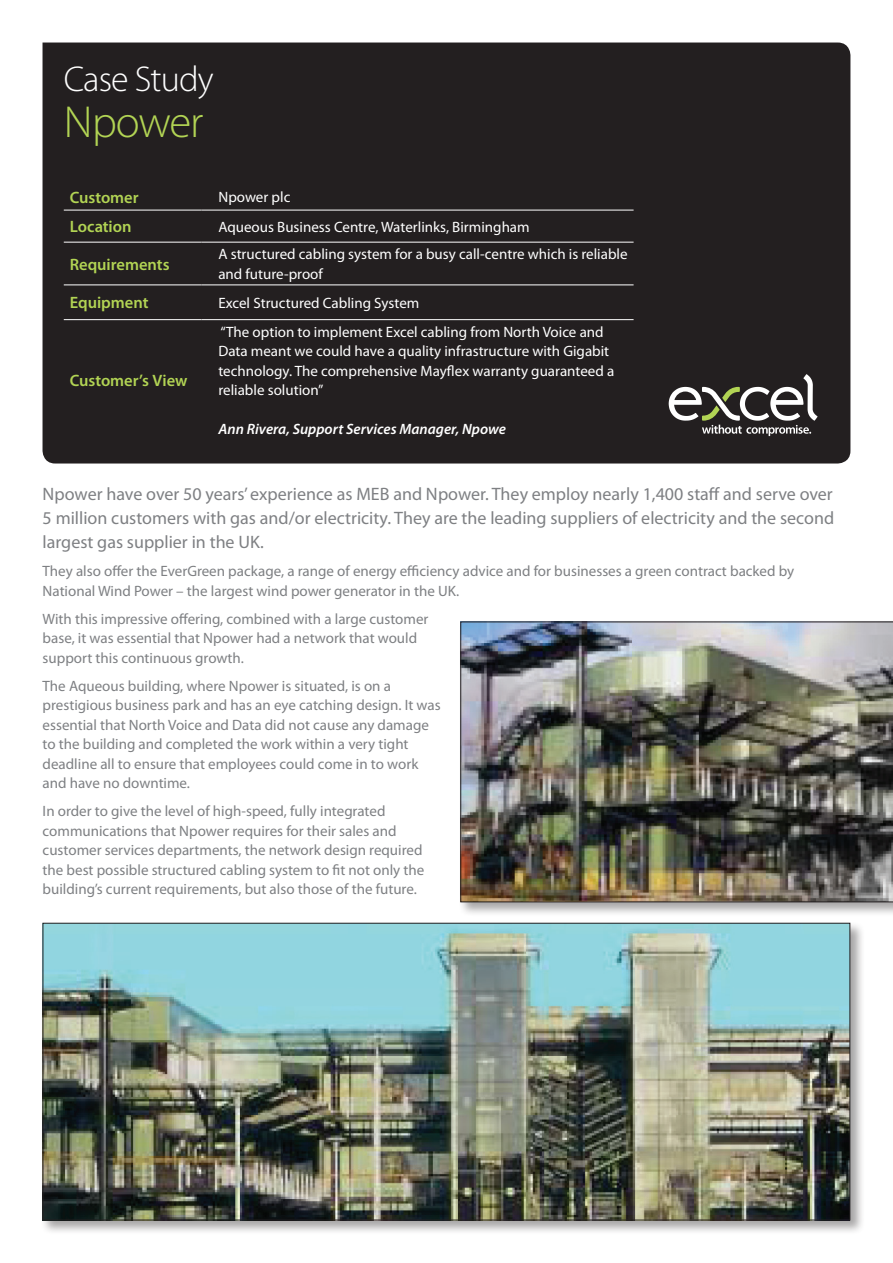
<style>
.page{position:relative;width:893px;height:1263px;background:#fff}
.page>*{position:absolute;margin:0;border:0;box-sizing:border-box;transform-origin:0 0}
.t1{font:300 45px "Myriad Pro";letter-spacing:-.025em;color:#b2d454}
.t2{font:300 36px "Myriad Pro";letter-spacing:-.025em;color:#fff}
.t3{font:18px/24px "Myriad Pro";color:#7e8083;text-align:justify}
.t4{font:600 16.5px "Myriad Pro";color:#b2d454}
.t5{font:15px/19.5px "Myriad Pro";color:#7e8083}
.t6{font:15px/19.5px "Myriad Pro";color:#fff}
.t7{font:italic 600 15px "Myriad Pro";color:#fff}
</style>
<div class="page">
<div style="left:43px;top:43px;width:807px;height:420px;background:#231f20"></div>
<svg style="left:669px;top:374px;width:148px;height:62px"></svg>
<hr style="left:64px;top:210px;width:137px;height:1px;background:#fff">
<hr style="left:64px;top:242px;width:137px;height:1px;background:#fff">
<hr style="left:64px;top:284px;width:137px;height:1px;background:#fff">
<hr style="left:201px;top:210px;width:433px;height:1px;background:#fff">
<hr style="left:201px;top:242px;width:433px;height:1px;background:#fff">
<hr style="left:201px;top:284px;width:433px;height:1px;background:#fff">
<hr style="left:201px;top:319px;width:433px;height:1px;background:#fff">
<hr style="left:64px;top:319px;width:137px;height:1px;background:#fff">
<div style="left:458px;top:620px;width:435px;height:297px;background:#231f20;opacity:.4"></div>
<img style="left:460px;top:621px;width:433px;height:281px">
<div style="left:41px;top:921px;width:824px;height:314px;background:#231f20;opacity:.4"></div>
<img style="left:45px;top:925px;width:803px;height:293px">
<h2 class="t2" style="left:64px;top:59px;width:151px">Case Study</h2>
<h1 class="t1" style="left:64px;top:98px;width:141px">Npower</h1>
<p class="t4" style="left:70px;top:188px;width:70px">Customer</p>
<p class="t6" style="left:218px;top:188px;width:73px">Npower plc</p>
<p class="t4" style="left:70px;top:218px;width:63px">Location</p>
<p class="t6" style="left:218px;top:217px;width:313px">Aqueous Business Centre, Waterlinks, Birmingham</p>
<p class="t4" style="left:70px;top:255px;width:101px">Requirements</p>
<p class="t6" style="left:218px;top:245px;width:411px">A structured cabling system for a busy call-centre which is reliable and future-proof</p>
<p class="t4" style="left:70px;top:294px;width:80px">Equipment</p>
<p class="t6" style="left:218px;top:293px;width:202px">Excel Structured Cabling System</p>
<p class="t4" style="left:70px;top:372px;width:119px">Customer’s View</p>
<p class="t6" style="left:218px;top:322px;width:397px">“The option to implement Excel cabling from North Voice and Data meant we could have a quality infrastructure with Gigabit technology. The comprehensive Mayflex warranty guaranteed a reliable solution”</p>
<p class="t7" style="left:218px;top:421px;width:289px">Ann Rivera, Support Services Manager, Npowe</p>
<p class="t3" style="left:43px;top:483px;width:793px">Npower have over 50 years’ experience as MEB and Npower. They employ nearly 1,400 staff and serve over 5 million customers with gas and/or electricity. They are the leading suppliers of electricity and the second largest gas supplier in the UK.</p>
<p class="t5" style="left:43px;top:562px;width:753px">They also offer the EverGreen package, a range of energy efficiency advice and for businesses a green contract backed by<br>National Wind Power – the largest wind power generator in the UK.</p>
<p class="t5" style="left:43px;top:609px;width:387px">With this impressive offering, combined with a large customer base, it was essential that Npower had a network that would support this continuous growth.</p>
<p class="t5" style="left:43px;top:676px;width:400px">The Aqueous building, where Npower is situated, is on a prestigious business park and has an eye catching design. It was essential that North Voice and Data did not cause any damage to the building and completed the work within a very tight deadline all to ensure that employees could come in to work and have no downtime.</p>
<p class="t5" style="left:43px;top:802px;width:383px">In order to give the level of high-speed, fully integrated communications that Npower requires for their sales and customer services departments, the network design required the best possible structured cabling system to fit not only the building’s current requirements, but also those of the future.</p>
</div>
